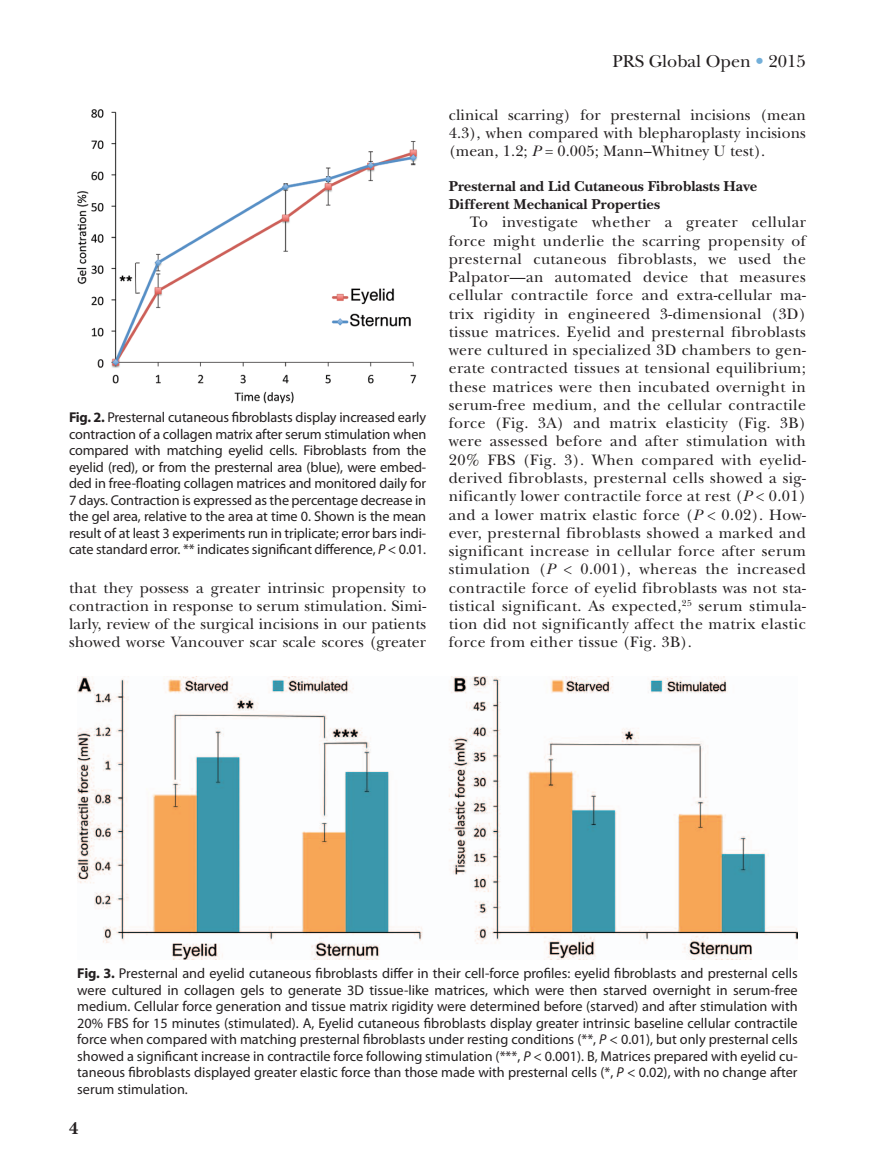
<style>
.page{position:relative;width:878px;height:1175px;background:#fff}
.page>*{position:absolute;margin:0;border:0;box-sizing:border-box;transform-origin:0 0}
.t1{font:18px "New Baskerville";color:#231f20}
.t2{font:700 18px "New Baskerville";color:#231f20}
.t3{font:15.75px/18.3px "New Baskerville";letter-spacing:.005em;color:#231f20;text-align:justify}
.t4{font:700 15px/18.3px "New Baskerville";color:#231f20}
.t5{font:14.25px/16.5px "Myriad Pro";letter-spacing:-.01em;color:#231f20;text-align:justify}
.s1{font-weight:700}
.s2{font-style:italic}
.s3{color:#73afd9}
</style>
<div class="page">
<img style="left:77px;top:109px;width:341px;height:295px">
<img style="left:77px;top:676px;width:720px;height:283px">
<p class="t5" style="left:69px;top:409px;width:359px"><span class="s1">Fig. 2.</span> Presternal cutaneous fibroblasts display increased early contraction of a collagen matrix after serum stimulation when compared with matching eyelid cells. Fibroblasts from the eyelid (red), or from the presternal area (blue), were embed&shy;ded in free-floating collagen matrices and monitored daily for 7 days. Contraction is expressed as the percentage decrease in the gel area, relative to the area at time 0. Shown is the mean result of at least 3 experiments run in triplicate; error bars indi&shy;cate standard error. ** indicates significant difference, <span class="s2">P</span> &lt; 0.01.</p>
<p class="t3" style="left:69px;top:579px;width:359px">that they possess a greater intrinsic propensity to contraction in response to serum stimulation. Simi&shy;larly, review of the surgical incisions in our patients showed worse Vancouver scar scale scores (greater</p>
<p class="t1" style="left:612px;top:51px;width:195px">PRS Global Open <span class="s3">•</span> 2015</p>
<p class="t3" style="left:448px;top:105px;width:358px">clinical scarring) for presternal incisions (mean 4.3), when compared with blepharoplasty incisions (mean, 1.2; <span class="s2">P</span> = 0.005; Mann–Whitney U test).</p>
<p class="t4" style="left:448px;top:177px;width:310px">Presternal and Lid Cutaneous Fibroblasts Have<br>Different Mechanical Properties</p>
<p class="t3" style="left:448px;top:213px;width:359px;text-indent:21px">To investigate whether a greater cellular force might underlie the scarring propensity of presternal cutaneous fibroblasts, we used the Palpator—an automated device that measures cellular contractile force and extra-cellular ma&shy;trix rigidity in engineered 3-dimensional (3D) tissue matrices. Eyelid and presternal fibroblasts were cultured in specialized 3D chambers to gen&shy;erate contracted tissues at tensional equilibrium; these matrices were then incubated overnight in serum-free medium, and the cellular contractile force (Fig. 3A) and matrix elasticity (Fig. 3B) were assessed before and after stimulation with 20% FBS (Fig. 3). When compared with eyelid&shy;derived fibroblasts, presternal cells showed a sig&shy;nificantly lower contractile force at rest (<span class="s2">P</span> &lt; 0.01) and a lower matrix elastic force (<span class="s2">P</span> &lt; 0.02). How&shy;ever, presternal fibroblasts showed a marked and significant increase in cellular force after serum stimulation (<span class="s2">P</span> &lt; 0.001), whereas the increased contractile force of eyelid fibroblasts was not sta&shy;tistical significant. As expected,<sup>25</sup> serum stimula&shy;tion did not significantly affect the matrix elastic force from either tissue (Fig. 3B).</p>
<p class="t5" style="left:77px;top:965px;width:722px"><span class="s1">Fig. 3.</span> Presternal and eyelid cutaneous fibroblasts differ in their cell-force profiles: eyelid fibroblasts and presternal cells were cultured in collagen gels to generate 3D tissue-like matrices, which were then starved overnight in serum-free medium. Cellular force generation and tissue matrix rigidity were determined before (starved) and after stimulation with 20% FBS for 15 minutes (stimulated). A, Eyelid cutaneous fibroblasts display greater intrinsic baseline cellular contractile force when compared with matching presternal fibroblasts under resting conditions (**, <span class="s2">P</span> &lt; 0.01), but only presternal cells showed a significant increase in contractile force following stimulation (***, <span class="s2">P</span> &lt; 0.001). B, Matrices prepared with eyelid cu&shy;taneous fibroblasts displayed greater elastic force than those made with presternal cells (*, <span class="s2">P</span> &lt; 0.02), with no change after serum stimulation.</p>
<p class="t2" style="left:69px;top:1118px;width:11px">4</p>
</div>
